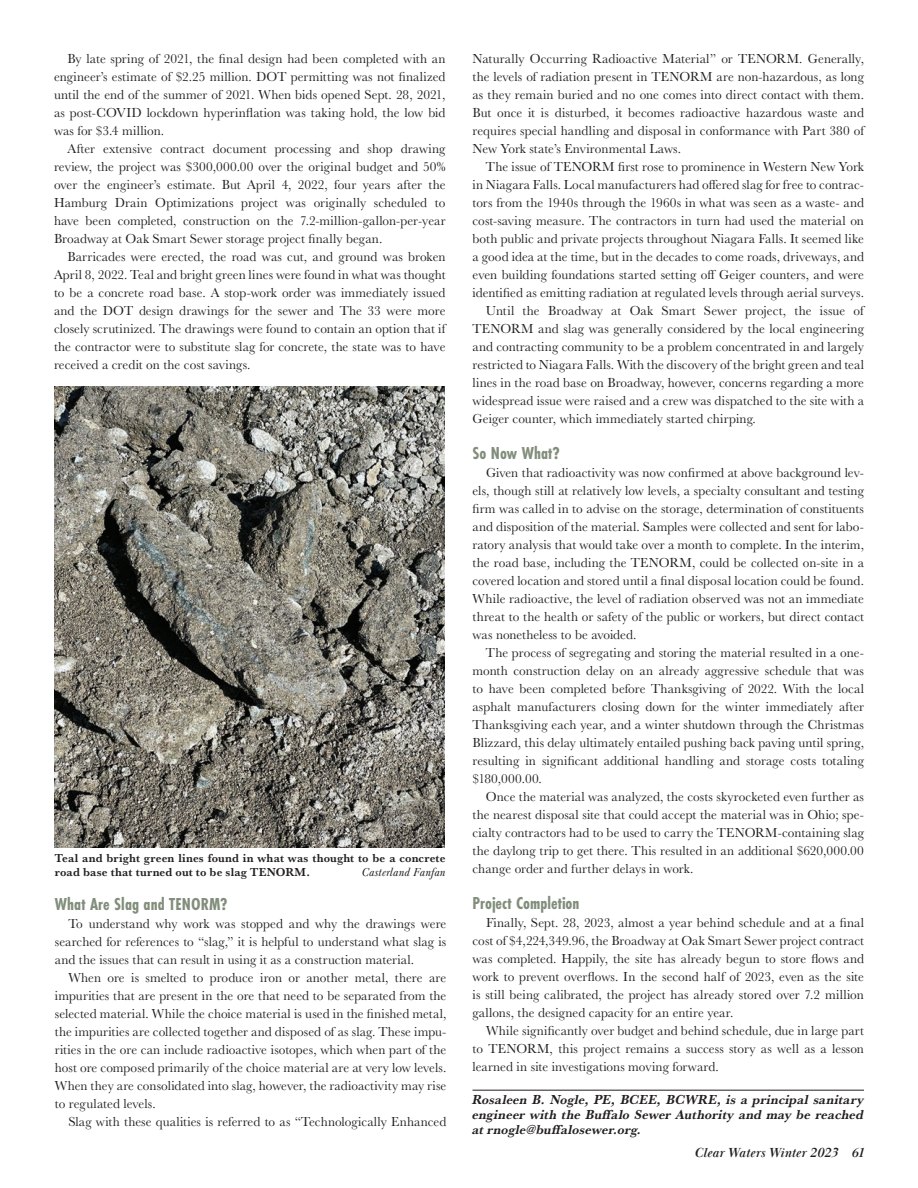
<style>
.page{position:relative;width:918px;height:1188px;background:#fff}
.page>*{position:absolute;margin:0;border:0;box-sizing:border-box;transform-origin:0 0}
._2-Subhead_Text{font:700 18px "Futura PT Cond";letter-spacing:.005em;color:#828e7b}
._1-BodyText{font:13.5px/18px "Baskerville URW";letter-spacing:.005em;color:#231f20;text-align:justify}
._5-AuthorBio__TextEnd{font:italic 700 13.5px/15px "Baskerville URW";letter-spacing:.01em;color:#231f20;text-align:justify}
.t1{font:italic 700 13.5px "Baskerville Display PT";letter-spacing:.005em;color:#231f20}
._4-Captions_Text{font:700 12px/13.5px "Baskerville URW";letter-spacing:.015em;color:#231f20}
._4-Captions_Text-2{font:italic 12px "Baskerville URW";letter-spacing:.015em;color:#231f20}
</style>
<div class="page">
<img style="left:55px;top:386px;width:390px;height:462px">
<hr style="left:472px;top:1090px;width:392px;height:1px;background:#231f20">
<p class="_1-BodyText" style="left:54px;top:49px;width:393px;text-indent:13px">By late spring of 2021, the final design had been completed with an engineer’s estimate of $2.25 million. DOT permitting was not finalized until the end of the summer of 2021. When bids opened Sept. 28, 2021, as post-COVID lockdown hyperinflation was taking hold, the low bid was for $3.4 million.</p>
<p class="_1-BodyText" style="left:54px;top:139px;width:393px;text-indent:13px">After extensive contract document processing and shop drawing review, the project was $300,000.00 over the original budget and 50% over the engineer’s estimate. But April 4, 2022, four years after the Hamburg Drain Optimizations project was originally scheduled to have been completed, construction on the 7.2-million-gallon-per-year Broadway at Oak Smart Sewer storage project finally began.</p>
<p class="_1-BodyText" style="left:54px;top:247px;width:393px;text-indent:13px">Barricades were erected, the road was cut, and ground was broken April 8, 2022. Teal and bright green lines were found in what was thought to be a concrete road base. A stop-work order was immediately issued and the DOT design drawings for the sewer and The 33 were more closely scrutinized. The drawings were found to contain an option that if the contractor were to substitute slag for concrete, the state was to have received a credit on the cost savings.</p>
<p class="_4-Captions_Text" style="left:55px;top:851px;width:392px">Teal and bright green lines found in what was thought to be a concrete road base that turned out to be slag TENORM.</p>
<p class="_4-Captions_Text-2" style="left:362px;top:865px;width:85px">Casterland Fanfan</p>
<p class="_2-Subhead_Text" style="left:55px;top:893px;width:174px">What Are Slag and TENORM?</p>
<p class="_1-BodyText" style="left:55px;top:914px;width:393px;text-indent:13px">To understand why work was stopped and why the drawings were searched for references to “slag,” it is helpful to understand what slag is and the issues that can result in using it as a construction material.</p>
<p class="_1-BodyText" style="left:55px;top:968px;width:393px;text-indent:13px">When ore is smelted to produce iron or another metal, there are impurities that are present in the ore that need to be separated from the selected material. While the choice material is used in the finished metal, the impurities are collected together and disposed of as slag. These impu&shy;rities in the ore can include radioactive isotopes, which when part of the host ore composed primarily of the choice material are at very low levels.<br>When they are consolidated into slag, however, the radioactivity may rise to regulated levels.</p>
<p class="_1-BodyText" style="left:68px;top:1112px;width:380px">Slag with these qualities is referred to as “Technologically Enhanced</p>
<p class="_1-BodyText" style="left:472px;top:49px;width:393px">Naturally Occurring Radioactive Material” or TENORM. Generally, the levels of radiation present in TENORM are non-hazardous, as long as they remain buried and no one comes into direct contact with them.<br>But once it is disturbed, it becomes radioactive hazardous waste and requires special handling and disposal in conformance with Part 380 of New York state’s Environmental Laws.</p>
<p class="_1-BodyText" style="left:472px;top:157px;width:393px;text-indent:13px">The issue of TENORM first rose to prominence in Western New York in Niagara Falls. Local manufacturers had offered slag for free to contrac&shy;tors from the 1940s through the 1960s in what was seen as a waste- and cost-saving measure. The contractors in turn had used the material on both public and private projects throughout Niagara Falls. It seemed like a good idea at the time, but in the decades to come roads, driveways, and even building foundations started setting off Geiger counters, and were identified as emitting radiation at regulated levels through aerial surveys.</p>
<p class="_1-BodyText" style="left:472px;top:301px;width:393px;text-indent:13px">Until the Broadway at Oak Smart Sewer project, the issue of TENORM and slag was generally considered by the local engineering and contracting community to be a problem concentrated in and largely restricted to Niagara Falls. With the discovery of the bright green and teal lines in the road base on Broadway, however, concerns regarding a more widespread issue were raised and a crew was dispatched to the site with a Geiger counter, which immediately started chirping.</p>
<p class="_2-Subhead_Text" style="left:472px;top:443px;width:89px">So Now What?</p>
<p class="_1-BodyText" style="left:472px;top:463px;width:393px;text-indent:14px">Given that radioactivity was now confirmed at above background lev&shy;els, though still at relatively low levels, a specialty consultant and testing firm was called in to advise on the storage, determination of constituents and disposition of the material. Samples were collected and sent for labo&shy;ratory analysis that would take over a month to complete. In the interim, the road base, including the TENORM, could be collected on-site in a covered location and stored until a final disposal location could be found.<br>While radioactive, the level of radiation observed was not an immediate threat to the health or safety of the public or workers, but direct contact was nonetheless to be avoided.</p>
<p class="_1-BodyText" style="left:472px;top:643px;width:393px;text-indent:13px">The process of segregating and storing the material resulted in a one&shy;month construction delay on an already aggressive schedule that was to have been completed before Thanksgiving of 2022. With the local asphalt manufacturers closing down for the winter immediately after Thanksgiving each year, and a winter shutdown through the Christmas Blizzard, this delay ultimately entailed pushing back paving until spring, resulting in significant additional handling and storage costs totaling $180,000.00.</p>
<p class="_1-BodyText" style="left:472px;top:787px;width:393px;text-indent:13px">Once the material was analyzed, the costs skyrocketed even further as the nearest disposal site that could accept the material was in Ohio; spe&shy;cialty contractors had to be used to carry the TENORM-containing slag the daylong trip to get there. This resulted in an additional $620,000.00 change order and further delays in work.</p>
<p class="_2-Subhead_Text" style="left:472px;top:893px;width:109px">Project Completion</p>
<p class="_1-BodyText" style="left:473px;top:913px;width:393px;text-indent:13px">Finally, Sept. 28, 2023, almost a year behind schedule and at a final cost of $4,224,349.96, the Broadway at Oak Smart Sewer project contract was completed. Happily, the site has already begun to store flows and work to prevent overflows. In the second half of 2023, even as the site is still being calibrated, the project has already stored over 7.2 million gallons, the designed capacity for an entire year.</p>
<p class="_1-BodyText" style="left:473px;top:1021px;width:393px;text-indent:13px">While significantly over budget and behind schedule, due in large part to TENORM, this project remains a success story as well as a lesson learned in site investigations moving forward.</p>
<p class="_5-AuthorBio__TextEnd" style="left:473px;top:1092px;width:393px">Rosaleen B. Nogle, PE, BCEE, BCWRE, is a principal sanitary engineer with the Buffalo Sewer Authority and may be reached at rnogle@buffalosewer.org.</p>
<p class="t1" style="left:694px;top:1145px;width:171px">Clear Waters Winter 2023 61</p>
</div>
